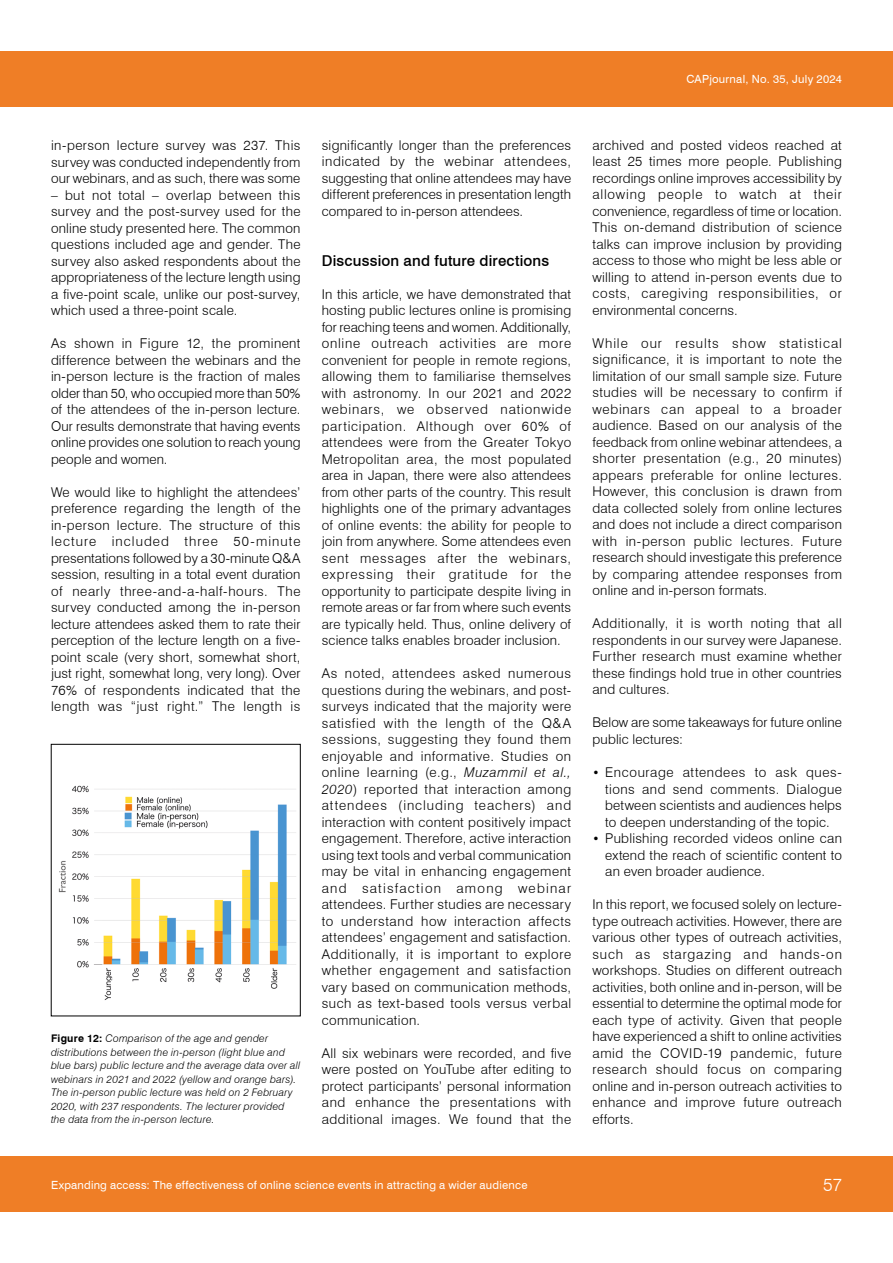
<style>
.page{position:relative;width:893px;height:1263px;background:#fff}
.page>*{position:absolute;margin:0;border:0;box-sizing:border-box;transform-origin:0 0}
.t1{font:300 18px "Swiss 721 BT";color:#fff}
.t2{font:500 15px "Swiss 721 BT";letter-spacing:.01em;color:#000}
.t3{font:300 13.5px/16.5px "Swiss 721 BT";letter-spacing:.015em;color:#000;text-align:justify}
.t4{font:11.25px "Swiss 721 BT";letter-spacing:.02em;color:#fff}
.t5{font:italic 300 10.5px/13.5px "Swiss 721 BT";letter-spacing:.02em;color:#000}
.s1{font-weight:700;font-style:normal}
.s2{font-style:italic}
.s3{font-size:12px}
</style>
<div class="page">
<div style="left:0;top:1157px;width:893px;height:55px;background:#ef7e26"></div>
<div style="left:0;top:51px;width:893px;height:55px;background:#ef7e26"></div>
<img style="left:58px;top:785px;width:238px;height:215px">
<p class="t4" style="left:686px;top:72px;width:157px">CAPjournal, No. 35, July 2024</p>
<p class="t3" style="left:51px;top:137px;width:251px">in-person lecture survey was 237. This survey was conducted independently from our webinars, and as such, there was some</p>
<p class="t3" style="left:51px;top:186px;width:251px">– but not total – overlap between this survey and the post-survey used for the online study presented here. The common questions included age and gender. The survey also asked respondents about the appropriateness of the lecture length using a five-point scale, unlike our post-survey, which used a three-point scale.</p>
<p class="t3" style="left:51px;top:335px;width:251px">As shown in Figure 12, the prominent difference between the webinars and the in-person lecture is the fraction of males older than 50, who occupied more than 50% of the attendees of the in-person lecture.<br>Our results demonstrate that having events online provides one solution to reach young people and women.</p>
<p class="t3" style="left:51px;top:483px;width:251px">We would like to highlight the attendees’ preference regarding the length of the in-person lecture. The structure of this lecture included three 50-minute presentations followed by a 30-minute Q&amp;A session, resulting in a total event duration of nearly three-and-a-half-hours. The survey conducted among the in-person lecture attendees asked them to rate their perception of the lecture length on a five&shy;point scale (very short, somewhat short, just right, somewhat long, very long). Over 76% of respondents indicated that the length was “just right.” The length is</p>
<p class="t5" style="left:51px;top:1032px;width:251px"><span class="s1">Figure 12:</span> Comparison of the age and gender distributions between the in-person (light blue and blue bars) public lecture and the average data over all webinars in 2021 and 2022 (yellow and orange bars).<br>The in-person public lecture was held on 2 February 2020, with 237 respondents. The lecturer provided the data from the in-person lecture.</p>
<p class="t3" style="left:322px;top:137px;width:251px">significantly longer than the preferences indicated by the webinar attendees, suggesting that online attendees may have different preferences in presentation length compared to in-person attendees.</p>
<p class="t2" style="left:322px;top:251px;width:229px">Discussion and future directions</p>
<p class="t3" style="left:322px;top:285px;width:251px">In this article, we have demonstrated that hosting public lectures online is promising for reaching teens and women. Additionally, online outreach activities are more convenient for people in remote regions, allowing them to familiarise themselves with astronomy. In our 2021 and 2022 webinars, we observed nationwide participation. Although over 60% of attendees were from the Greater Tokyo Metropolitan area, the most populated area in Japan, there were also attendees from other parts of the country. This result highlights one of the primary advantages of online events: the ability for people to join from anywhere. Some attendees even sent messages after the webinars, expressing their gratitude for the opportunity to participate despite living in remote areas or far from where such events are typically held. Thus, online delivery of science talks enables broader inclusion.</p>
<p class="t3" style="left:322px;top:665px;width:251px">As noted, attendees asked numerous questions during the webinars, and post&shy;surveys indicated that the majority were satisfied with the length of the Q&amp;A sessions, suggesting they found them enjoyable and informative. Studies on online learning (e.g., <span class="s2">Muzammil et al., 2020</span>) reported that interaction among attendees (including teachers) and interaction with content positively impact engagement. Therefore, active interaction using text tools and verbal communication may be vital in enhancing engagement and satisfaction among webinar attendees. Further studies are necessary to understand how interaction affects attendees’ engagement and satisfaction.<br>Additionally, it is important to explore whether engagement and satisfaction vary based on communication methods, such as text-based tools versus verbal communication.</p>
<p class="t3" style="left:322px;top:1044px;width:251px">All six webinars were recorded, and five were posted on YouTube after editing to protect participants’ personal information and enhance the presentations with additional images. We found that the</p>
<p class="t4" style="left:51px;top:1178px;width:478px">Expanding access: The effectiveness of online science events in attracting a wider audience</p>
<p class="t3" style="left:592px;top:137px;width:251px">archived and posted videos reached at least 25 times more people. Publishing recordings online improves accessibility by allowing people to watch at their convenience, regardless of time or location.<br>This on-demand distribution of science talks can improve inclusion by providing access to those who might be less able or willing to attend in-person events due to costs, caregiving responsibilities, or environmental concerns.</p>
<p class="t3" style="left:592px;top:335px;width:251px">While our results show statistical significance, it is important to note the limitation of our small sample size. Future studies will be necessary to confirm if webinars can appeal to a broader audience. Based on our analysis of the feedback from online webinar attendees, a shorter presentation (e.g., 20 minutes) appears preferable for online lectures.<br>However, this conclusion is drawn from data collected solely from online lectures and does not include a direct comparison with in-person public lectures. Future research should investigate this preference by comparing attendee responses from online and in-person formats.</p>
<p class="t3" style="left:592px;top:615px;width:251px">Additionally, it is worth noting that all respondents in our survey were Japanese.<br>Further research must examine whether these findings hold true in other countries and cultures.</p>
<p class="t3" style="left:592px;top:714px;width:251px">Below are some takeaways for future online public lectures:</p>
<p class="t3" style="left:605px;top:764px;width:238px;text-indent:-13px"><span class="s3">•</span> Encourage attendees to ask ques&shy;tions and send comments. Dialogue between scientists and audiences helps to deepen understanding of the topic.</p>
<p class="t3" style="left:605px;top:830px;width:238px;text-indent:-13px"><span class="s3">•</span> Publishing recorded videos online can extend the reach of scientific content to an even broader audience.</p>
<p class="t3" style="left:592px;top:896px;width:251px">In this report, we focused solely on lecture&shy;type outreach activities. However, there are various other types of outreach activities, such as stargazing and hands-on workshops. Studies on different outreach activities, both online and in-person, will be essential to determine the optimal mode for each type of activity. Given that people have experienced a shift to online activities amid the COVID-19 pandemic, future research should focus on comparing online and in-person outreach activities to enhance and improve future outreach efforts.</p>
<h1 class="t1" style="left:823px;top:1174px;width:20px">57</h1>
</div>
